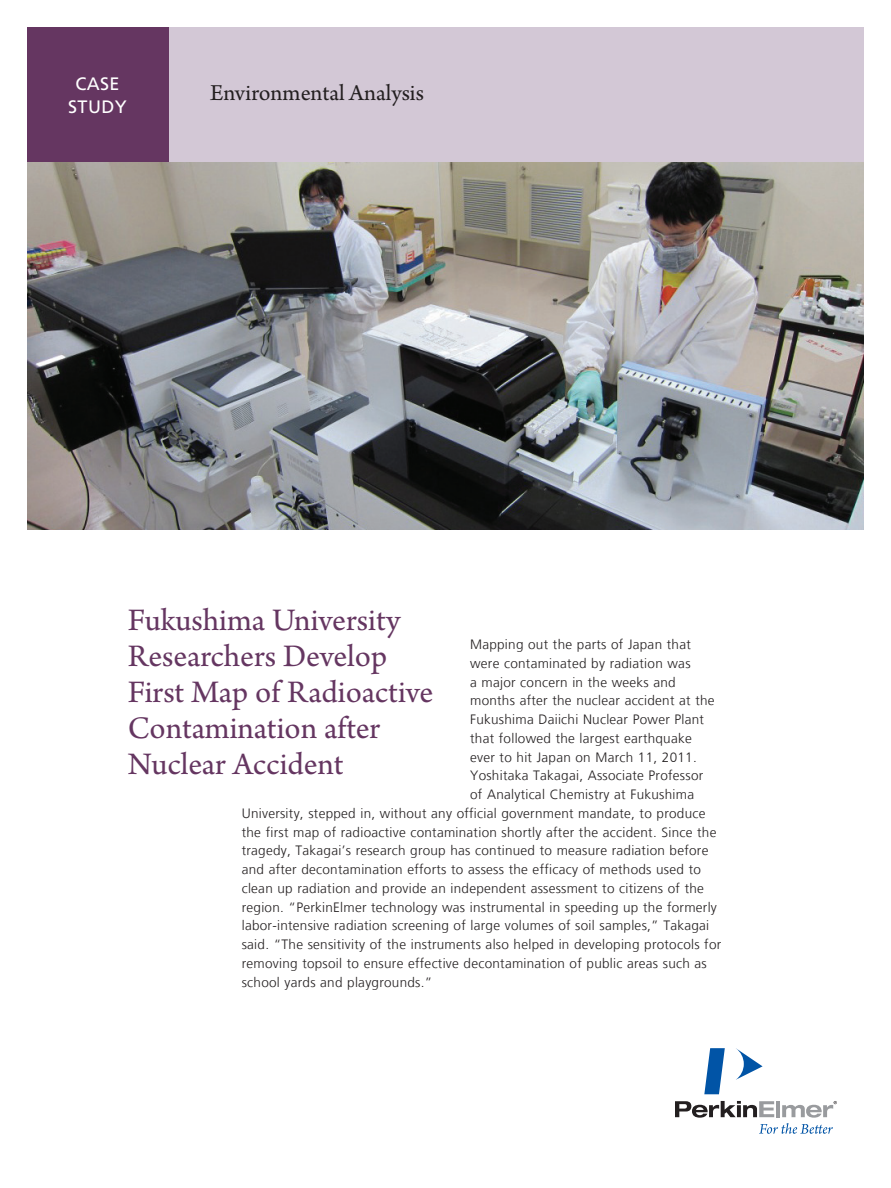
<style>
.page{position:relative;width:891px;height:1188px;background:#fff}
.page>*{position:absolute;margin:0;border:0;box-sizing:border-box;transform-origin:0 0}
.t1{font:33px/36px "Arno Pro";color:#653661}
.t2{font:24px "Arno Pro";color:#231f20}
.t3{font:18px/22.5px "Frutiger LT Com";letter-spacing:.02em;color:#fff;text-align:center}
.t4{font:300 13.5px "Frutiger LT Com";letter-spacing:.02em;color:#231f20}
</style>
<div class="page">
<img style="left:27px;top:162px;width:837px;height:367px">
<div style="left:27px;top:27px;width:837px;height:135px;background:#d3c8d6"></div>
<div style="left:27px;top:27px;width:141px;height:135px;background:#653661"></div>
<svg style="left:736px;top:1048px;width:27px;height:32px"></svg>
<svg style="left:704px;top:1048px;width:21px;height:46px"></svg>
<svg style="left:675px;top:1101px;width:162px;height:33px"></svg>
<h3 class="t3" style="left:68px;top:73px;width:60px">CASE<br>STUDY</h3>
<h2 class="t2" style="left:210px;top:79px;width:215px">Environmental Analysis</h2>
<h1 class="t1" style="left:128px;top:604px;width:307px">Fukushima University<br>Researchers Develop<br>First Map of Radioactive<br>Contamination after<br>Nuclear Accident</h1>
<p class="t4" style="left:470px;top:637px;width:222px">Mapping out the parts of Japan that</p>
<p class="t4" style="left:470px;top:655px;width:222px">were contaminated by radiation was</p>
<p class="t4" style="left:470px;top:674px;width:207px">a major concern in the weeks and</p>
<p class="t4" style="left:470px;top:693px;width:246px">months after the nuclear accident at the</p>
<p class="t4" style="left:470px;top:712px;width:235px">Fukushima Daiichi Nuclear Power Plant</p>
<p class="t4" style="left:470px;top:730px;width:223px">that followed the largest earthquake</p>
<p class="t4" style="left:470px;top:749px;width:228px">ever to hit Japan on March 11, 2011.</p>
<p class="t4" style="left:470px;top:768px;width:235px">Yoshitaka Takagai, Associate Professor</p>
<p class="t4" style="left:470px;top:787px;width:225px">of Analytical Chemistry at Fukushima</p>
<p class="t4" style="left:242px;top:805px;width:465px">University, stepped in, without any official government mandate, to produce</p>
<p class="t4" style="left:242px;top:824px;width:476px">the first map of radioactive contamination shortly after the accident. Since the</p>
<p class="t4" style="left:242px;top:843px;width:468px">tragedy, Takagai’s research group has continued to measure radiation before</p>
<p class="t4" style="left:242px;top:862px;width:461px">and after decontamination efforts to assess the efficacy of methods used to</p>
<p class="t4" style="left:242px;top:880px;width:464px">clean up radiation and provide an independent assessment to citizens of the</p>
<p class="t4" style="left:242px;top:899px;width:477px">region. “PerkinElmer technology was instrumental in speeding up the formerly</p>
<p class="t4" style="left:242px;top:918px;width:469px">labor-intensive radiation screening of large volumes of soil samples,” Takagai</p>
<p class="t4" style="left:242px;top:937px;width:481px">said. “The sensitivity of the instruments also helped in developing protocols for</p>
<p class="t4" style="left:242px;top:955px;width:467px">removing topsoil to ensure effective decontamination of public areas such as</p>
<p class="t4" style="left:242px;top:974px;width:192px">school yards and playgrounds.”</p>
</div>
